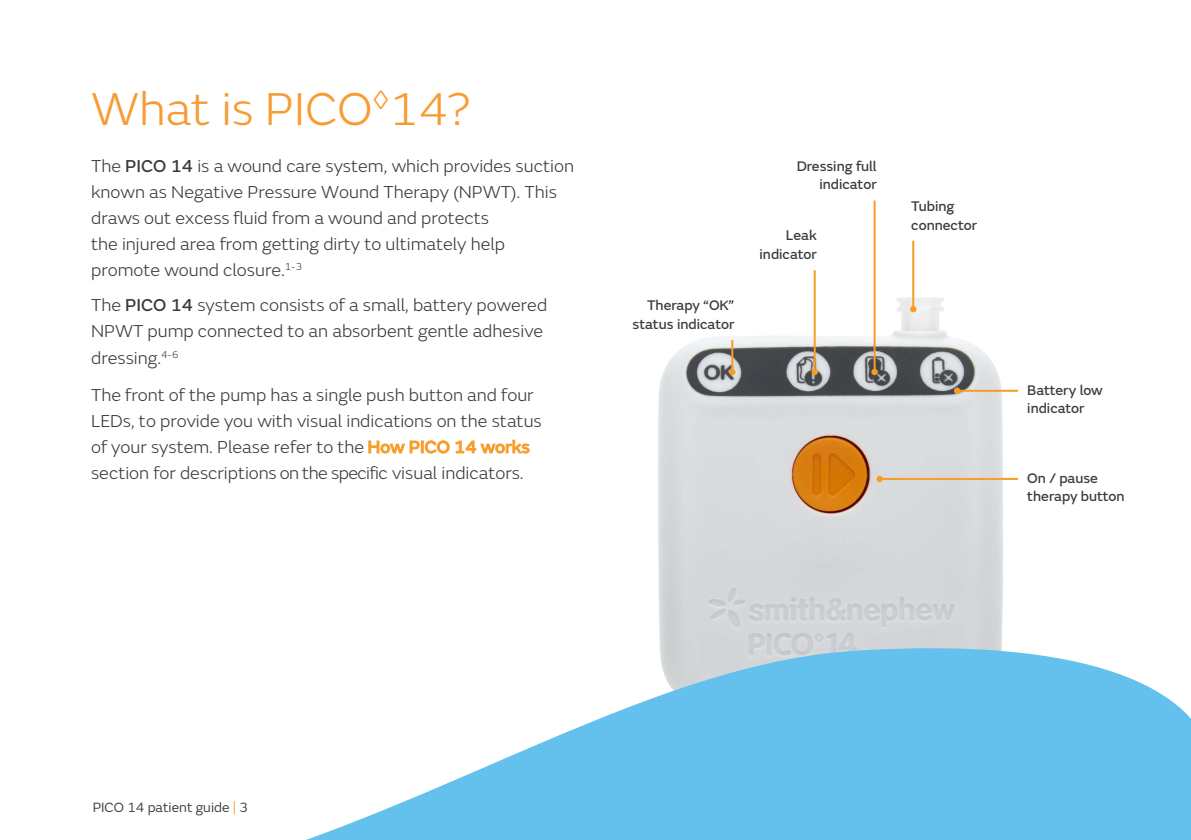
<style>
.page{position:relative;width:1191px;height:840px;background:#fff}
.page>*{position:absolute;margin:0;border:0;box-sizing:border-box;transform-origin:0 0}
.t1{font:300 48px "SN Emeric";color:#f89b33}
.t2{font:300 18px/26px "SN Emeric";color:#373b3f}
.t3{font:14.4px/18.6px "SN Emeric Core";color:#373b3f;text-align:right}
.t4{font:14px "SN Emeric";color:#373b3f}
.s1{font-family:"SN Emeric Core";font-weight:400}
.s2{font-family:"SN Emeric Core";font-weight:400;color:#f89c28}
.s3{color:#f89c28}
</style>
<div class="page">
<img style="left:658px;top:207px;width:361px;height:428px">
<hr style="left:731px;top:340px;width:2px;height:32px;background:#f89c28">
<div style="left:729px;top:368px;width:6px;height:7px;background:#f89c28;border-radius:50%"></div>
<hr style="left:813px;top:270px;width:2px;height:102px;background:#f89c28">
<div style="left:811px;top:368px;width:7px;height:7px;background:#f89c28;border-radius:50%"></div>
<hr style="left:873px;top:200px;width:2px;height:172px;background:#f89c28">
<div style="left:871px;top:368px;width:6px;height:7px;background:#f89c28;border-radius:50%"></div>
<hr style="left:912px;top:240px;width:2px;height:69px;background:#f89c28">
<svg style="left:910px;top:306px;width:6px;height:6px"></svg>
<hr style="left:879px;top:477px;width:139px;height:2px;background:#f89c28">
<div style="left:876px;top:475px;width:7px;height:7px;background:#f89c28;border-radius:50%"></div>
<hr style="left:957px;top:389px;width:61px;height:2px;background:#f89c28">
<div style="left:954px;top:387px;width:6px;height:7px;background:#f89c28;border-radius:50%"></div>
<svg style="left:309px;top:635px;width:882px;height:204px;fill:#64c0ec"></svg>
<h1 class="t1" style="left:91px;top:80px;width:381px">What is PICO<sup>◊</sup>14?</h1>
<p class="t2" style="left:91px;top:152px;width:484px">The <span class="s1">PICO 14</span> is a wound care system, which provides suction known as Negative Pressure Wound Therapy (NPWT). This draws out excess fl uid from a wound and protects<br>the injured area from getting dirty to ultimately help promote wound closure.<sup>1-3</sup></p>
<p class="t2" style="left:91px;top:291px;width:458px">The <span class="s1">PICO 14</span> system consists of a small, battery powered<br>NPWT pump connected to an absorbent gentle adhesive dressing.<sup>4-6</sup></p>
<p class="t2" style="left:91px;top:381px;width:452px">The front of the pump has a single push button and four LEDs, to provide you with visual indications on the status of your system. Please refer to the <span class="s2">How PICO 14 works </span>section for descriptions on the specific visual indicators.</p>
<p class="t3" style="left:632px;top:296px;width:103px">Therapy “OK” status indicator</p>
<p class="t3" style="left:796px;top:156px;width:81px">Dressing full indicator</p>
<p class="t3" style="left:759px;top:226px;width:59px">Leak indicator</p>
<p class="t3" style="left:911px;top:197px;width:67px;text-align:left">Tubing connector</p>
<p class="t3" style="left:1027px;top:380px;width:77px;text-align:left">Battery low indicator</p>
<p class="t3" style="left:1027px;top:468px;width:99px;text-align:left">On / pause therapy button</p>
<p class="t4" style="left:93px;top:798px;width:157px">PICO 14 patient guide <span class="s3">|</span> 3</p>
</div>
